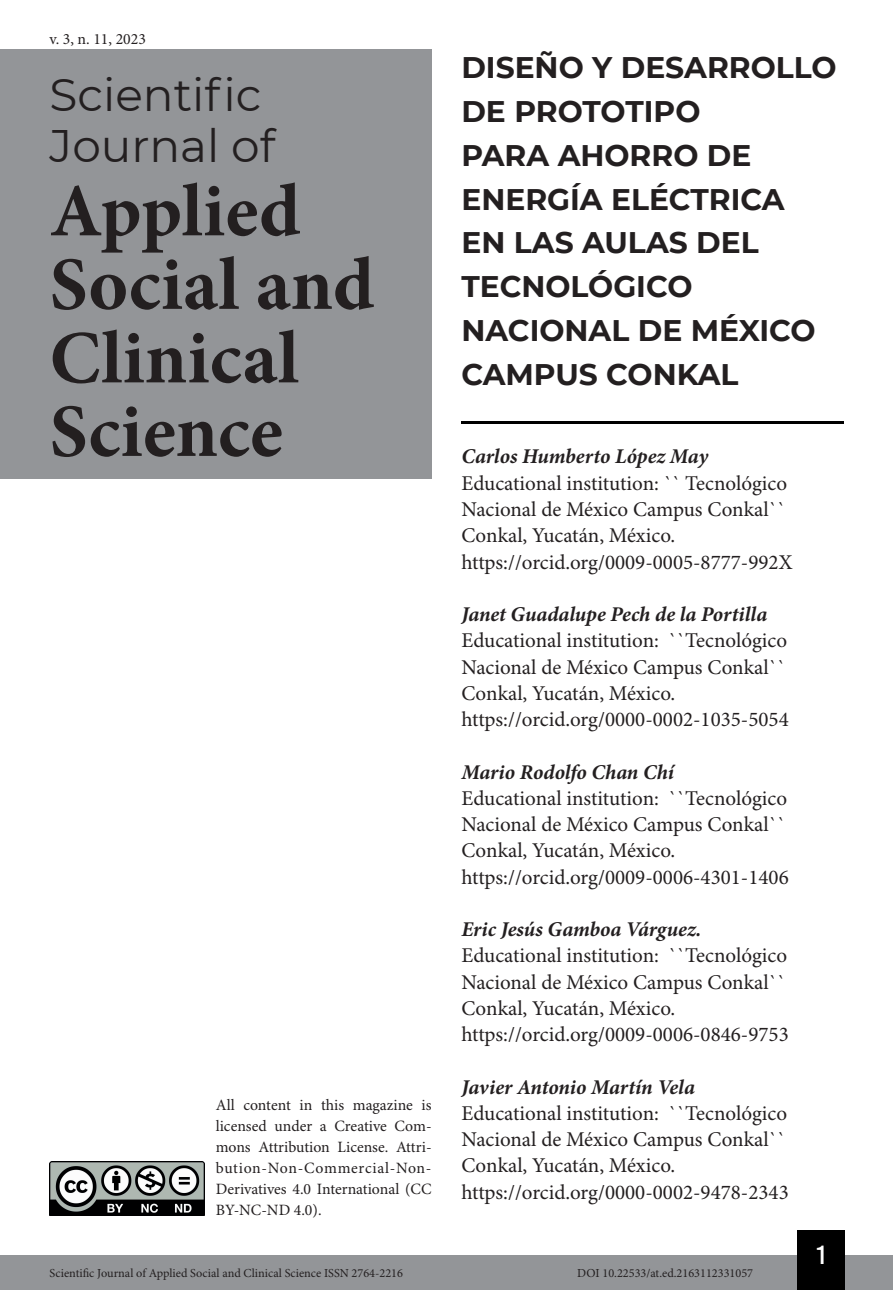
<style>
.page{position:relative;width:893px;height:1290px;background:#fff}
.page>*{position:absolute;margin:0;border:0;box-sizing:border-box;transform-origin:0 0}
.t1{font:700 75.25px/73.5px "Minion Pro";color:#231f20}
.t2{font:45.5px/50.8px "Montserrat";color:#231f20}
.t3{font:700 29.75px/43.8px "Montserrat";color:#231f20}
.t4{font:26.25px "Bebas Kai";color:#fff}
.t5{font:21px/26.2px "Minion Pro";color:#231f20}
.t6{font:italic 700 21px "Minion Pro";color:#231f20}
.t7{font:15.75px/21px "Minion Pro";color:#231f20;text-align:justify}
.t8{font:12.25px "Minion Pro";color:#231f20}
</style>
<div class="page">
<div style="left:0;top:1255px;width:893px;height:35px;background:#939598"></div>
<div style="left:797px;top:1230px;width:48px;height:60px;background:#000"></div>
<img style="left:50px;top:1161px;width:154px;height:54px">
<div style="left:0;top:50px;width:432px;height:429px;background:#939598"></div>
<hr style="left:461px;top:422px;width:382px;height:2px;background:#000">
<p class="t7" style="left:50px;top:29px;width:98px">v. 3, n. 11, 2023</p>
<h2 class="t2" style="left:50px;top:68px;width:227px">Scientific<br>Journal of</h2>
<h1 class="t1" style="left:50px;top:174px;width:326px">Applied<br>Social and<br>Clinical<br>Science</h1>
<p class="t7" style="left:216px;top:1095px;width:217px">All content in this magazine is licensed under a Creative Com&shy;mons Attribution License. Attri&shy;bution-Non-Commercial-Non-Derivatives 4.0 International (CC BY-NC-ND 4.0).</p>
<h3 class="t3" style="left:461px;top:44px;width:377px">DISEÑO Y DESARROLLO<br>DE PROTOTIPO<br>PARA AHORRO DE<br>ENERGÍA ELÉCTRICA<br>EN LAS AULAS DEL<br>TECNOLÓGICO<br>NACIONAL DE MÉXICO<br>CAMPUS CONKAL</h3>
<p class="t6" style="left:461px;top:442px;width:248px">Carlos Humberto López May</p>
<p class="t5" style="left:461px;top:471px;width:333px">Educational institution: `` Tecnológico Nacional de México Campus Conkal`` Conkal, Yucatán, México. https://orcid.org/0009-0005-8777-992X</p>
<p class="t6" style="left:461px;top:599px;width:307px">Janet Guadalupe Pech de la Portilla</p>
<p class="t5" style="left:461px;top:628px;width:329px">Educational institution: ``Tecnológico Nacional de México Campus Conkal`` Conkal, Yucatán, México. https://orcid.org/0000-0002-1035-5054</p>
<p class="t6" style="left:461px;top:757px;width:214px">Mario Rodolfo Chan Chí</p>
<p class="t5" style="left:461px;top:786px;width:329px">Educational institution: ``Tecnológico Nacional de México Campus Conkal`` Conkal, Yucatán, México. https://orcid.org/0009-0006-4301-1406</p>
<p class="t6" style="left:461px;top:914px;width:241px">Eric Jesús Gamboa Várguez.</p>
<p class="t5" style="left:461px;top:943px;width:329px">Educational institution: ``Tecnológico Nacional de México Campus Conkal`` Conkal, Yucatán, México. https://orcid.org/0009-0006-0846-9753</p>
<p class="t6" style="left:461px;top:1072px;width:235px">Javier Antonio Martín Vela</p>
<p class="t5" style="left:461px;top:1101px;width:329px">Educational institution: ``Tecnológico Nacional de México Campus Conkal`` Conkal, Yucatán, México. https://orcid.org/0000-0002-9478-2343</p>
<p class="t4" style="left:817px;top:1241px;width:10px">1</p>
<p class="t8" style="left:50px;top:1266px;width:355px">Scientific Journal of Applied Social and Clinical Science ISSN 2764-2216</p>
<p class="t8" style="left:577px;top:1266px;width:177px">DOI 10.22533/at.ed.2163112331057</p>
</div>
